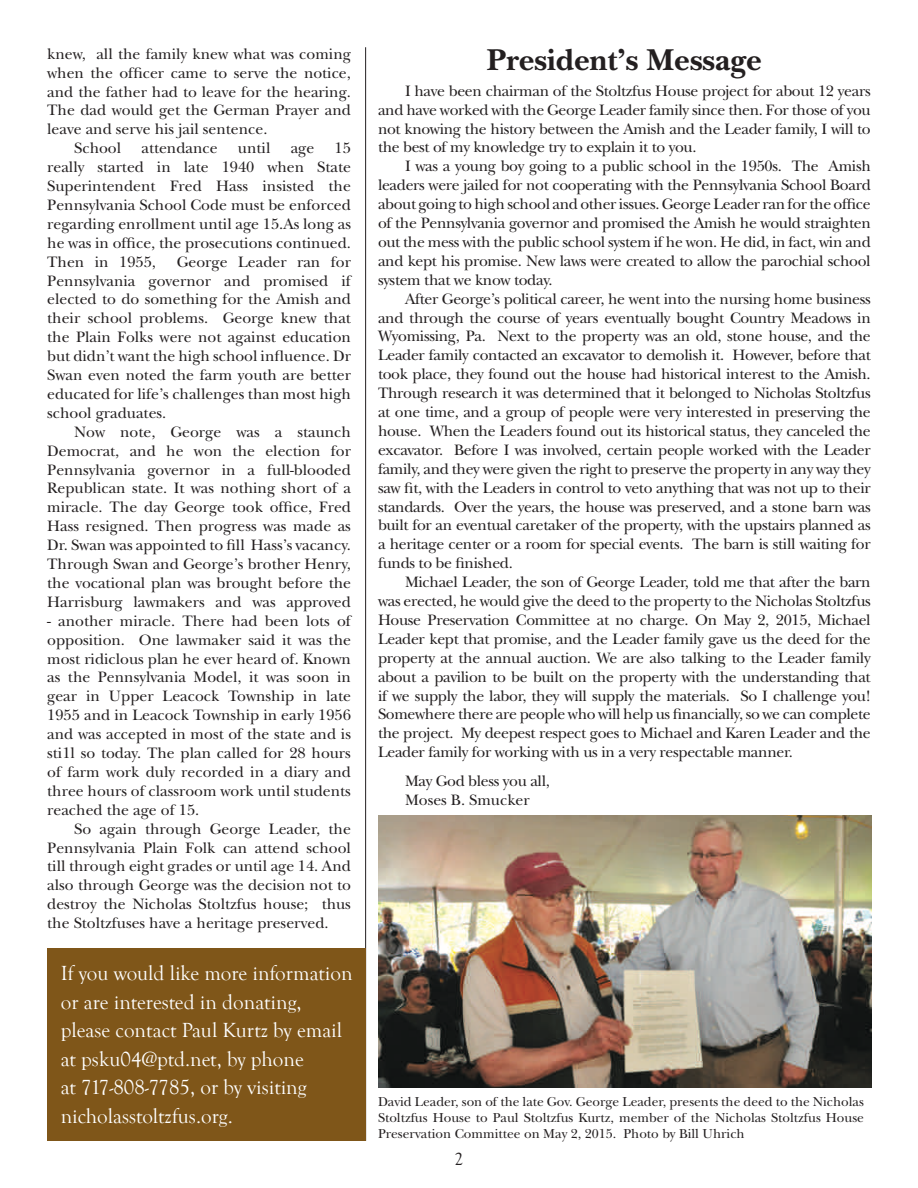
<style>
.page{position:relative;width:918px;height:1188px;background:#fff}
.page>*{position:absolute;margin:0;border:0;box-sizing:border-box;transform-origin:0 0}
.t1{font:700 31.5px "New Baskerville";color:#231f20}
.t2{font:21px/28.5px "Goudy Old Style T";color:#fff}
.t3{font:18px "Goudy Old Style T";color:#231f20}
.t4{font:15.75px/18.9px "New Baskerville";color:#231f20;text-align:justify}
.t5{font:15.75px/18.9px "New Baskerville";letter-spacing:-.02em;color:#231f20}
.t6{font:13.5px/16.2px "New Baskerville";color:#231f20;text-align:justify}
</style>
<div class="page">
<img style="left:378px;top:816px;width:493px;height:272px">
<hr style="left:365px;top:47px;width:1px;height:1094px;background:#231f20">
<div style="left:47px;top:948px;width:319px;height:193px;background:#7f5619"></div>
<p class="t4" style="left:47px;top:44px;width:305px">knew, all the family knew what was coming</p>
<p class="t4" style="left:47px;top:63px;width:305px">when the officer came to serve the notice,</p>
<p class="t4" style="left:47px;top:82px;width:305px">and the father had to leave for the hearing.</p>
<p class="t4" style="left:47px;top:101px;width:305px">The dad would get the German Prayer and</p>
<p class="t4" style="left:47px;top:120px;width:222px">leave and serve his jail sentence.</p>
<p class="t4" style="left:74px;top:139px;width:48px">School</p>
<p class="t4" style="left:141px;top:139px;width:78px">attendance</p>
<p class="t4" style="left:238px;top:139px;width:34px">until</p>
<p class="t4" style="left:291px;top:139px;width:25px">age</p>
<p class="t4" style="left:47px;top:139px;width:305px;text-indent:287px">15 really started in late 1940 when State Superintendent Fred Hass insisted the Pennsylvania School Code must be enforced regarding enrollment until age 15.As long as he was in office, the prosecutions continued.<br>Then in 1955,</p>
<p class="t4" style="left:47px;top:252px;width:305px;text-indent:130px">George Leader ran for Pennsylvania governor and promised if elected to do something for the Amish and their school problems. George knew that the Plain Folks were not against education but didn’t want the high school influence. Dr Swan even noted the farm youth are better educated for life’s challenges than most high school graduates.</p>
<p class="t4" style="left:47px;top:422px;width:305px;text-indent:27px">Now note, George was a staunch Democrat, and he won the election for Pennsylvania governor in a full-blooded Republican state. It was nothing short of a miracle. The day George took office, Fred Hass resigned. Then progress was made as Dr. Swan was appointed to fill Hass’s vacancy.<br>Through Swan and George’s brother Henry, the vocational plan was brought before the Harrisburg lawmakers and was approved</p>
<p class="t4" style="left:47px;top:611px;width:305px">- another miracle. There had been lots of opposition. One lawmaker said it was the most ridiclous plan he ever heard of. Known as the Pennsylvania Model, it was soon in gear in Upper Leacock Township in late 1955 and in Leacock Township in early 1956 and was accepted in most of the state and is sti1l so today. The plan called for 28 hours of farm work duly recorded in a diary and three hours of classroom work until students reached the age of 15.</p>
<p class="t4" style="left:47px;top:819px;width:305px;text-indent:27px">So again through George Leader, the Pennsylvania Plain Folk can attend school till through eight grades or until age 14. And also through George was the decision not to destroy the Nicholas Stoltzfus house; thus the Stoltzfuses have a heritage preserved.</p>
<h2 class="t2" style="left:61px;top:959px;width:293px">If you would like more information or are interested in donating, please contact Paul Kurtz by email at psku04@ptd.net, by phone<br>at 717-808-7785, or by visiting nicholasstoltzfus.org.</h2>
<h1 class="t1" style="left:487px;top:42px;width:277px">President’s Message</h1>
<p class="t4" style="left:378px;top:81px;width:494px;text-indent:27px">I have been chairman of the Stoltzfus House project for about 12 years and have worked with the George Leader family since then. For those of you not knowing the history between the Amish and the Leader family, I will to the best of my knowledge try to explain it to you.</p>
<p class="t4" style="left:378px;top:157px;width:494px;text-indent:27px">I was a young boy going to a public school in the 1950s. The Amish leaders were jailed for not cooperating with the Pennsylvania School Board about going to high school and other issues. George Leader ran for the office of the Pennsylvania governor and promised the Amish he would straighten out the mess with the public school system if he won. He did, in fact, win and and kept his promise. New laws were created to allow the parochial school system that we know today.</p>
<p class="t4" style="left:378px;top:289px;width:494px;text-indent:27px">After George’s political career, he went into the nursing home business and through the course of years eventually bought Country Meadows in Wyomissing, Pa. Next to the property was an old, stone house, and the Leader family contacted an excavator to demolish it. However, before that took place, they found out the house had historical interest to the Amish.<br>Through research it was determined that it belonged to Nicholas Stoltzfus at one time, and a group of people were very interested in preserving the house. When the Leaders found out its historical status, they canceled the excavator. Before I was involved, certain people worked with the Leader family, and they were given the right to preserve the property in any way they saw fit, with the Leaders in control to veto anything that was not up to their standards. Over the years, the house was preserved, and a stone barn was built for an eventual caretaker of the property, with the upstairs planned as a heritage center or a room for special events. The barn is still waiting for funds to be finished.</p>
<p class="t4" style="left:378px;top:573px;width:494px;text-indent:27px">Michael Leader, the son of George Leader, told me that after the barn was erected, he would give the deed to the property to the Nicholas Stoltzfus House Preservation Committee at no charge. On May 2, 2015, Michael Leader kept that promise, and the Leader family gave us the deed for the property at the annual auction. We are also talking to the Leader family about a pavilion to be built on the property with the understanding that if we supply the labor, they will supply the materials. So I challenge you!<br>Somewhere there are people who will help us financially, so we can complete the project. My deepest respect goes to Michael and Karen Leader and the Leader family for working with us in a very respectable manner.</p>
<p class="t5" style="left:405px;top:771px;width:146px">May God bless you all,<br>Moses B. Smucker</p>
<p class="t6" style="left:378px;top:1093px;width:487px">David Leader, son of the late Gov. George Leader, presents the deed to the Nicholas Stoltzfus House to Paul Stoltzfus Kurtz, member of the Nicholas Stoltzfus House Preservation Committee on May 2, 2015. Photo by Bill Uhrich</p>
<p class="t3" style="left:454px;top:1149px;width:10px">2</p>
</div>
